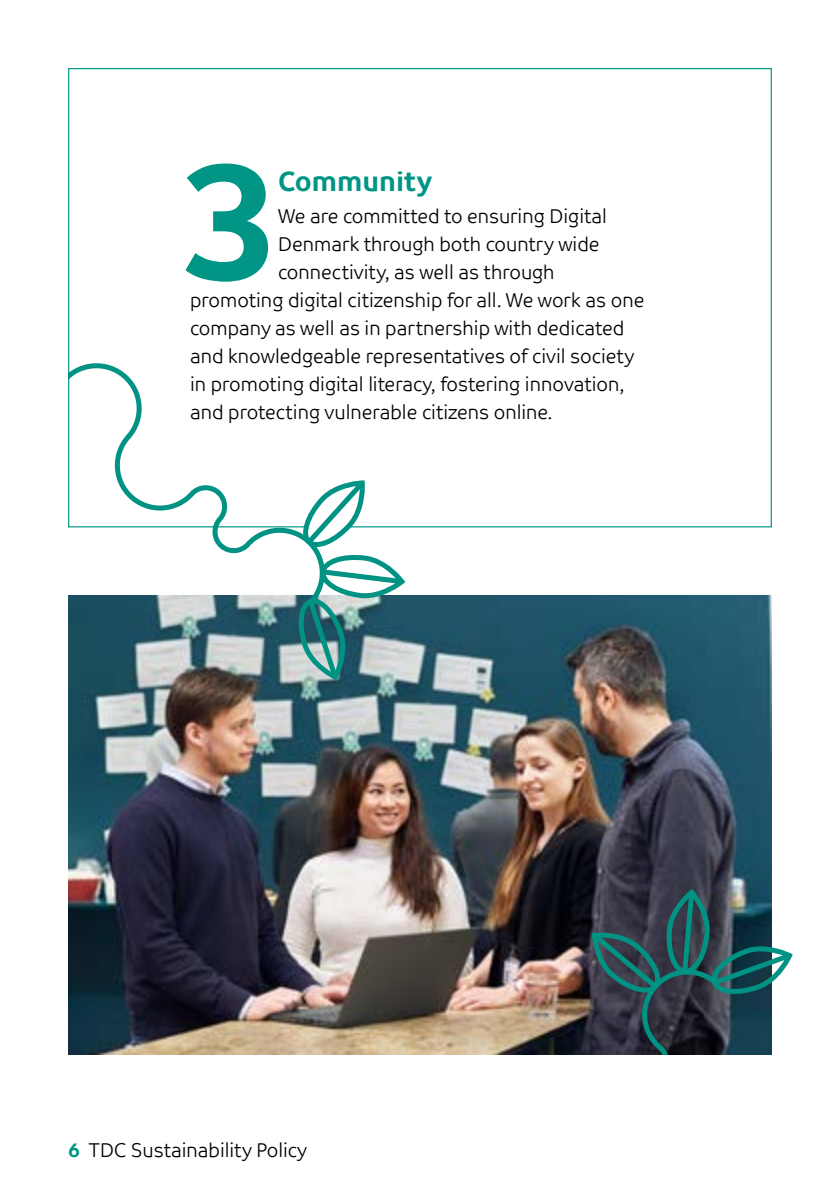
<style>
.page{position:relative;width:840px;height:1191px;background:#fff}
.page>*{position:absolute;margin:0;border:0;box-sizing:border-box;transform-origin:0 0}
.t1{font:700 167.8px "TDC";color:#009585}
.t2{font:700 28px "TDC";color:#009585}
.t3{font:20px "TDC Light";color:#000}
.s1{font-family:"TDC";font-weight:700;color:#009685}
</style>
<div class="page">
<img style="left:68px;top:595px;width:703px;height:459px">
<img style="left:478px;top:887px;width:315px;height:167px">
<svg style="left:68px;top:608px;width:143px;height:115px;background:#59737b"></svg>
<svg style="left:68px;top:321px;width:224px;height:287px"></svg>
<svg style="left:292px;top:480px;width:114px;height:202px"></svg>
<h1 class="t1" style="left:184px;top:117px;width:96px">3</h1>
<h2 class="t2" style="left:278px;top:164px;width:155px">Community</h2>
<p class="t3" style="left:278px;top:205px;width:330px">We are committed to ensuring Digital</p>
<p class="t3" style="left:278px;top:233px;width:323px">Denmark through both country wide</p>
<p class="t3" style="left:278px;top:261px;width:278px">connectivity, as well as through</p>
<p class="t3" style="left:190px;top:289px;width:455px">promoting digital citizenship for all. We work as one</p>
<p class="t3" style="left:190px;top:317px;width:435px">company as well as in partnership with dedicated</p>
<p class="t3" style="left:190px;top:345px;width:445px">and knowledgeable representatives of civil society</p>
<p class="t3" style="left:190px;top:373px;width:436px">in promoting digital literacy, fostering innovation,</p>
<p class="t3" style="left:190px;top:401px;width:364px">and protecting vulnerable citizens online.</p>
<p class="t3" style="left:68px;top:1138px;width:240px"><span class="s1">6</span> TDC Sustainability Policy</p>
</div>
